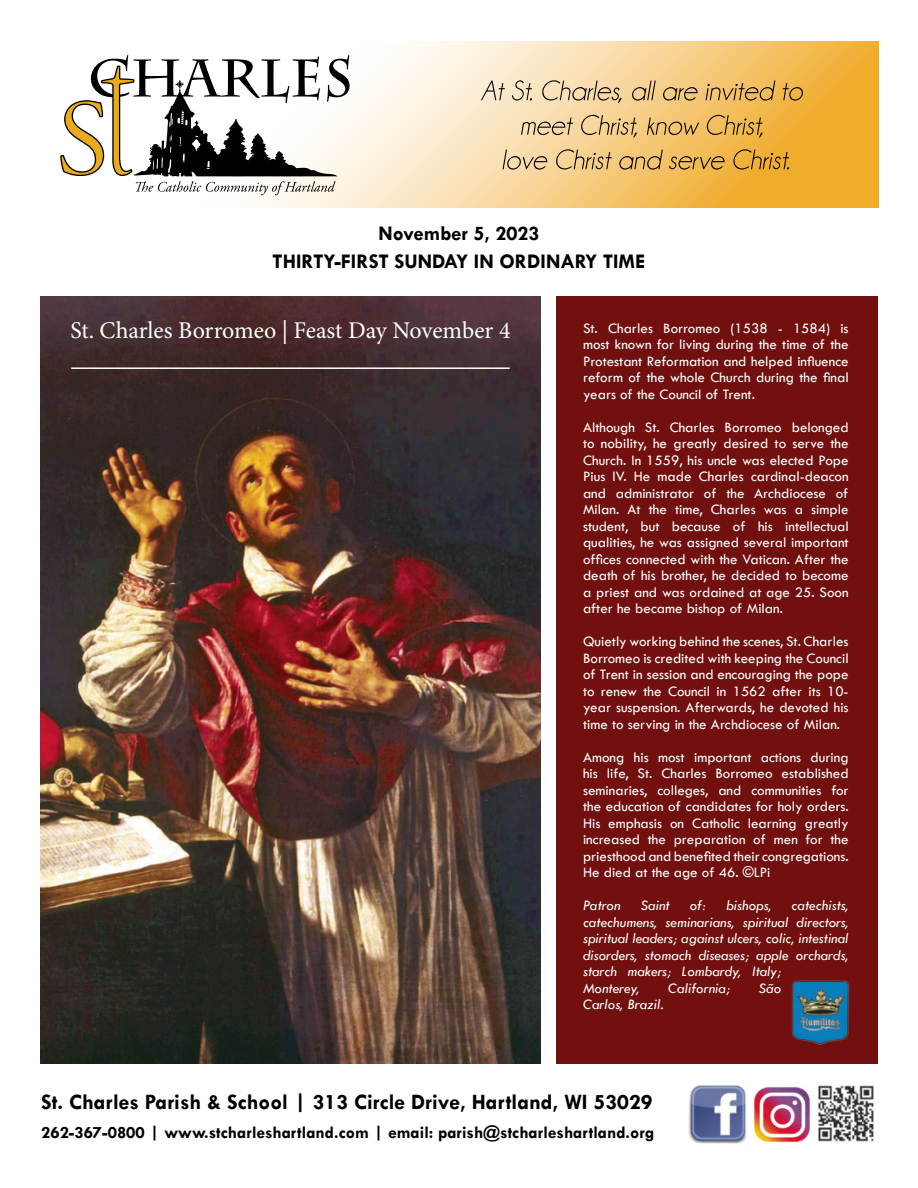
<style>
.page{position:relative;width:918px;height:1188px;background:#fff}
.page>*{position:absolute;margin:0;border:0;box-sizing:border-box;transform-origin:0 0}
.t1{font:24px "Minion Pro";letter-spacing:-.005em;color:#fff}
.t2{font:700 22.2px "Tw Cen";color:#000}
.t3{font:700 21px/28.5px "Tw Cen";color:#000;text-align:center}
.t4{font:700 17.4px "Tw Cen";color:#000}
.t5{font:15px/16.5px "Crpqjl Tw Cen";color:#fff;text-align:justify}
.t6{font:15px/16.5px "Fkklls Tw Cen";color:#fff}
.t7{font:italic 15px/16.5px "Tw Cen";color:#fff}
</style>
<div class="page">
<img style="left:818px;top:1085px;width:56px;height:57px">
<svg style="left:256px;top:41px;width:622px;height:166px;background:#f7d392"></svg>
<svg style="left:60px;top:55px;width:290px;height:140px"></svg>
<svg style="left:503px;top:149px;width:286px;height:21px;background:#d2a95e"></svg>
<svg style="left:521px;top:115px;width:242px;height:22px;background:#d4b06f"></svg>
<svg style="left:481px;top:80px;width:322px;height:23px;background:#d7b67d"></svg>
<img style="left:688px;top:1085px;width:59px;height:59px">
<img style="left:754px;top:1087px;width:57px;height:56px">
<img style="left:40px;top:296px;width:500px;height:768px">
<div style="left:556px;top:296px;width:322px;height:767px;background:#721010"></div>
<hr style="left:71px;top:367px;width:439px;height:2px;background:#fff">
<img style="left:792px;top:980px;width:57px;height:64px">
<h3 class="t3" style="left:273px;top:218px;width:374px">November 5, 2023<br>THIRTY-FIRST SUNDAY IN ORDINARY TIME</h3>
<h1 class="t1" style="left:70px;top:315px;width:442px">St. Charles Borromeo | Feast Day November 4</h1>
<p class="t6" style="left:583px;top:320px;width:267px">St. Charles Borromeo (1538 - 1584) is most known for living during the time of the</p>
<p class="t5" style="left:583px;top:353px;width:267px">Protestant Reformation and helped influence reform of the whole Church during the final years of the Council of Trent.</p>
<p class="t6" style="left:583px;top:419px;width:267px">Although St. Charles Borromeo belonged to nobility, he greatly desired to serve the</p>
<p class="t5" style="left:583px;top:452px;width:267px">Church. In 1559, his uncle was elected Pope Pius IV. He made Charles cardinal-deacon and administrator of the Archdiocese of</p>
<p class="t6" style="left:583px;top:501px;width:267px">Milan. At the time, Charles was a simple</p>
<p class="t5" style="left:583px;top:518px;width:267px">student, but because of his intellectual</p>
<p class="t6" style="left:583px;top:534px;width:267px">qualities, he was assigned several important</p>
<p class="t5" style="left:583px;top:551px;width:267px">offices connected with the Vatican. After the death of his brother, he decided to become</p>
<p class="t6" style="left:583px;top:584px;width:267px">a priest and was ordained at age 25. Soon</p>
<p class="t5" style="left:583px;top:600px;width:202px">after he became bishop of Milan.</p>
<p class="t5" style="left:583px;top:633px;width:267px">Quietly working behind the scenes, St. Charles Borromeo is credited with keeping the Council of Trent in session and encouraging the pope to renew the Council in 1562 after its 10-</p>
<p class="t6" style="left:583px;top:699px;width:267px">year suspension. Afterwards, he devoted his</p>
<p class="t5" style="left:583px;top:716px;width:259px">time to serving in the Archdiocese of Milan.</p>
<p class="t5" style="left:583px;top:749px;width:267px">Among his most important actions during</p>
<p class="t6" style="left:583px;top:765px;width:267px">his life, St. Charles Borromeo established</p>
<p class="t5" style="left:583px;top:782px;width:267px">seminaries, colleges, and communities for the education of candidates for holy orders.<br>His emphasis on Catholic learning greatly increased the preparation of men for the priesthood and benefited their congregations.<br>He died at the age of 46. ©LPi</p>
<p class="t7" style="left:583px;top:897px;width:39px">Patron</p>
<p class="t7" style="left:641px;top:897px;width:30px">Saint</p>
<p class="t7" style="left:690px;top:897px;width:18px">of:</p>
<p class="t7" style="left:726px;top:897px;width:47px">bishops,</p>
<p class="t7" style="left:583px;top:897px;width:267px;text-indent:209px">catechists, catechumens, seminarians, spiritual directors, spiritual leaders; against ulcers, colic, intestinal disorders, stomach diseases; apple orchards, starch makers; Lombardy, Italy;<br>Monterey,</p>
<p class="t7" style="left:668px;top:980px;width:63px">California;</p>
<p class="t7" style="left:759px;top:980px;width:24px">São</p>
<p class="t7" style="left:583px;top:996px;width:82px">Carlos, Brazil.</p>
<h2 class="t2" style="left:41px;top:1089px;width:613px">St. Charles Parish &amp; School | 313 Circle Drive, Hartland, WI 53029</h2>
<p class="t4" style="left:41px;top:1122px;width:615px">262-367-0800 | www.stcharleshartland.com | email: parish@stcharleshartland.org</p>
</div>
